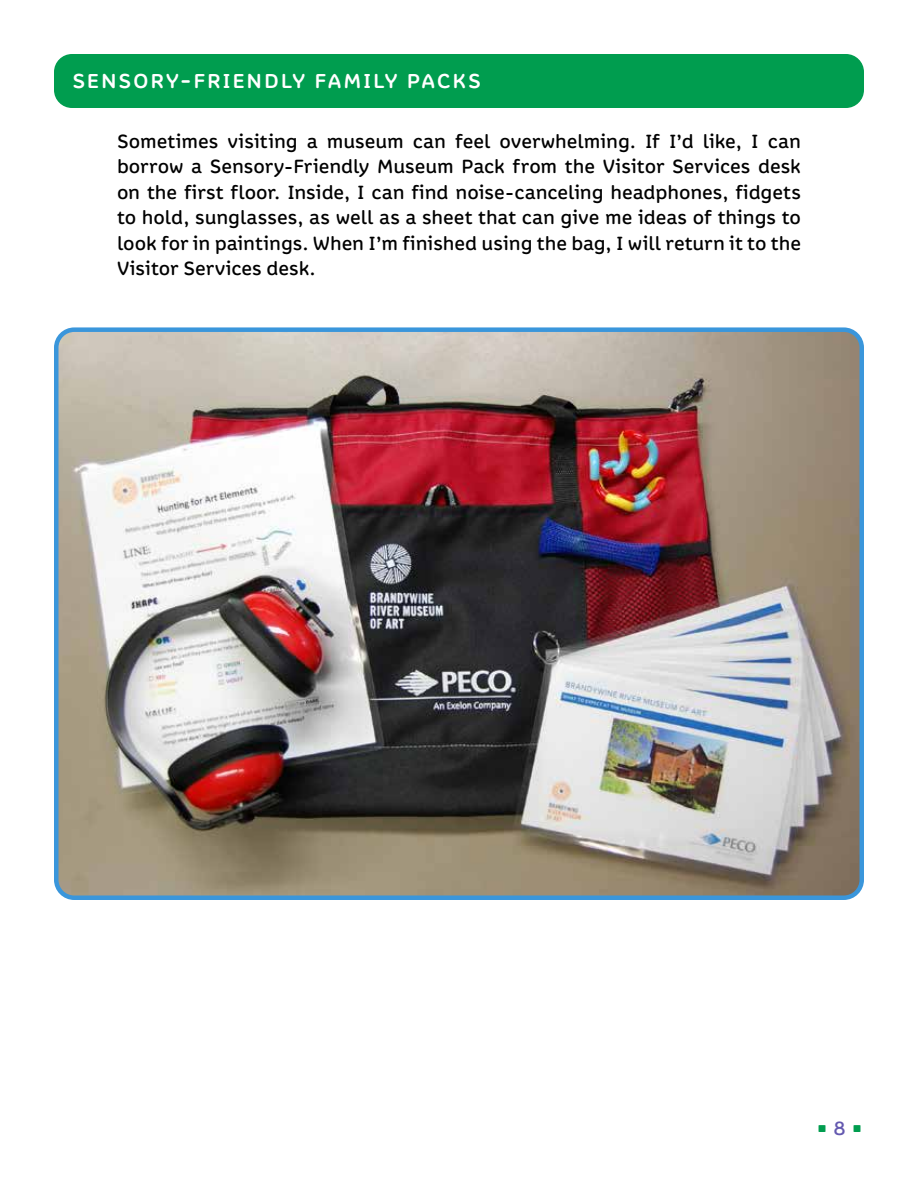
<style>
.page{position:relative;width:918px;height:1188px;background:#fff}
.page>*{position:absolute;margin:0;border:0;box-sizing:border-box;transform-origin:0 0}
.t1{font:25.5px "Colette";letter-spacing:.045em;color:#fff}
.t2{font:19.5px/25.5px "Colette";letter-spacing:-.005em;color:#000;text-align:justify}
.t3{font:13.5px "Colette";color:#009d4f}
.s1{font-size:19.5px;color:#6459b0}
</style>
<div class="page">
<div style="left:54px;top:54px;width:810px;height:54px;background:#009d4f;border-radius:18px"></div>
<img style="left:59px;top:332px;width:800px;height:563px">
<div style="left:54px;top:327px;width:810px;height:573px;border:4px solid #3a96db;border-radius:18px"></div>
<h1 class="t1" style="left:72px;top:62px;width:411px">Sensory-Friendly Family Packs</h1>
<p class="t2" style="left:117px;top:128px;width:686px">Sometimes visiting a museum can feel overwhelming. If I’d like, I can borrow a Sensory-Friendly Museum Pack from the Visitor Services desk on the first floor. Inside, I can find noise-canceling headphones, fidgets to hold, sunglasses, as well as a sheet that can give me ideas of things to look for in paintings. When I’m finished using the bag, I will return it to the Visitor Services desk.</p>
<p class="t3" style="left:816px;top:1118px;width:50px">▪<span class="s1">8</span>▪</p>
</div>
